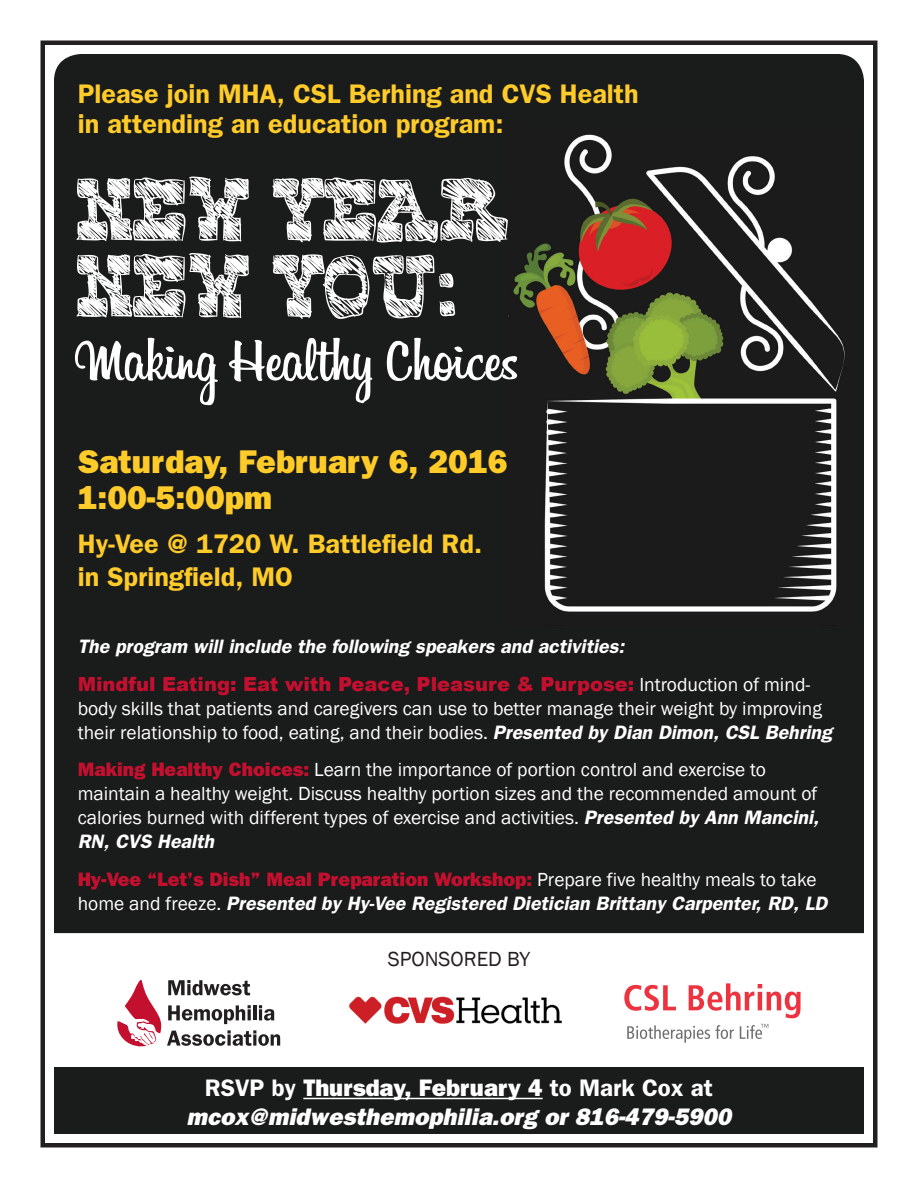
<style>
.page{position:relative;width:918px;height:1188px;background:#fff}
.page>*{position:absolute;margin:0;border:0;box-sizing:border-box;transform-origin:0 0}
.t1{font:87px/76.5px "Blockography";color:#fff}
.t2{font:61.5px "Billabong";color:#fff}
.t3{font:800 33px/36px "Franklin Gothic";color:#fecb29}
.t4{font:600 27px/33px "Franklin Gothic";color:#fecb29}
.t5{font:italic 800 24px/28.5px "Franklin Gothic";color:#fff;text-align:center}
.t6{font:21px "Franklin Gothic";color:#231f20}
.t7{font:19.5px/24px "Franklin Gothic";color:#fff}
.t8{font:italic 600 19.5px/24px "Franklin Gothic";color:#fff}
.t9{font:900 19.5px "Arial";color:#c3102f}
.s1{font-family:"Franklin Gothic";font-weight:400;color:#fff}
.s2{font-weight:600;font-style:italic}
.s3{font-weight:800;color:#c3102f}
.s4{font-weight:800;font-style:normal;color:#c3102f}
.s5{font-weight:400;font-style:normal}
.s6{font-weight:600;font-style:normal}
.s7{font-style:normal}
</style>
<div class="page">
<div style="left:54px;top:54px;width:810px;height:879px;background:#1a1b1b"></div>
<img style="left:508px;top:123px;width:344px;height:503px">
<div style="left:54px;top:1067px;width:810px;height:67px;background:#1a1b1b"></div>
<hr style="left:303px;top:1098px;width:240px;height:1px;background:#fff">
<svg style="left:117px;top:980px;width:44px;height:66px"></svg>
<svg style="left:168px;top:980px;width:82px;height:15px"></svg>
<svg style="left:168px;top:1005px;width:83px;height:19px"></svg>
<hr style="left:253px;top:1005px;width:3px;height:15px;background:#231f20">
<svg style="left:259px;top:1005px;width:15px;height:16px"></svg>
<svg style="left:167px;top:1030px;width:113px;height:16px"></svg>
<svg style="left:624px;top:985px;width:52px;height:26px"></svg>
<svg style="left:689px;top:983px;width:112px;height:35px"></svg>
<svg style="left:627px;top:1025px;width:107px;height:18px"></svg>
<svg style="left:740px;top:1024px;width:28px;height:15px"></svg>
<img style="left:349px;top:996px;width:213px;height:28px">
<div style="left:40px;top:40px;width:838px;height:1108px;border:4px solid #231f20"></div>
<h3 class="t4" style="left:78px;top:78px;width:563px;line-height:30px">Please join MHA, CSL Berhing and CVS Health in attending an education program:</h3>
<h1 class="t1" style="left:78px;top:176px;width:432px">NEW YEAR<br>NEW YOU:</h1>
<h2 class="t2" style="left:78px;top:322px;width:442px">Making Healthy Choices</h2>
<h3 class="t3" style="left:78px;top:443px;width:431px">Saturday, February 6, 2016<br>1:00-5:00pm</h3>
<h3 class="t4" style="left:78px;top:526px;width:406px">Hy-Vee @ 1720 W. Battlefield Rd. in Springfield, MO</h3>
<p class="t8" style="left:78px;top:634px;width:548px">The program will include the following speakers and activities:</p>
<p class="t9" style="left:78px;top:669px;width:734px">Mindful Eating: Eat with Peace, Pleasure &amp; Purpose: <span class="s1">Introduction of mind-</span></p>
<p class="t7" style="left:78px;top:697px;width:756px">body skills that patients and caregivers can use to better manage their weight by improving their relationship to food, eating, and their bodies. <span class="s2">Presented by Dian Dimon, CSL Behring</span></p>
<p class="t7" style="left:78px;top:758px;width:743px"><span class="s3">Making Healthy Choices:</span> Learn the importance of portion control and exercise to maintain a healthy weight. Discuss healthy portion sizes and the recommended amount of calories burned with different types of exercise and activities. <span class="s2">Presented by Ann Mancini, RN, CVS Health</span></p>
<p class="t8" style="left:78px;top:866px;width:751px"><span class="s4">Hy-Vee “Let’s Dish” Meal Preparation Workshop:</span> <span class="s5">Prepare five healthy meals to take home and freeze.</span> Presented by Hy-Vee Registered Dietician Brittany Carpenter, RD, LD</p>
<p class="t6" style="left:388px;top:946px;width:144px">SPONSORED BY</p>
<p class="t5" style="left:187px;top:1073px;width:546px"><span class="s6">RSVP by</span> <span class="s7">Thursday, February 4</span> <span class="s6">to Mark Cox at </span>mcox@midwesthemophilia.org or 816-479-5900</p>
</div>
